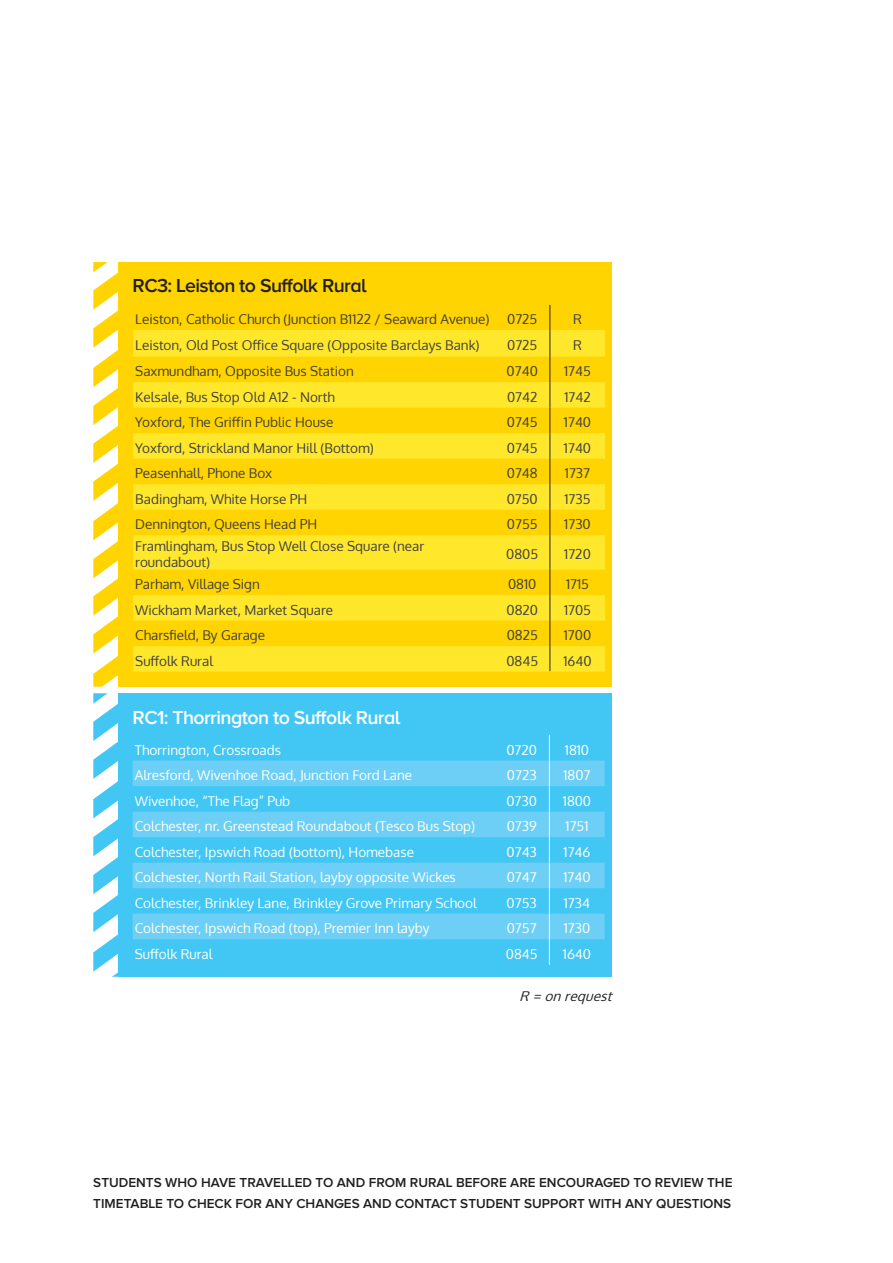
<style>
.page{position:relative;width:893px;height:1263px;background:#fff}
.page>*{position:absolute;margin:0;border:0;box-sizing:border-box;transform-origin:0 0}
.t1{font:600 19.5px "Proxima Nova A";letter-spacing:-.03em;color:#fff}
.t2{font:600 19.5px "Proxima Nova A";letter-spacing:-.03em;color:#221f1f}
.t3{font:13.5px/16.2px "Oxygen";color:#404041}
.t4{font:13.5px "Oxygen";color:#fff}
.t5{font:600 13.5px/21px "Proxima Nova A";color:#221f1f}
.t6{font:italic 13.5px "Oxygen";color:#221f1f}
</style>
<div class="page">
<div style="left:118px;top:262px;width:493px;height:425px;background:#ffd400"></div>
<svg style="left:93px;top:262px;width:25px;height:425px"></svg>
<svg style="left:133px;top:535px;width:472px;height:137px;fill:#ffe72c"></svg>
<svg style="left:133px;top:305px;width:472px;height:230px"></svg>
<hr style="left:550px;top:535px;width:1px;height:35px;background:#221f1f">
<svg style="left:550px;top:570px;width:1px;height:101px"></svg>
<div style="left:118px;top:693px;width:493px;height:284px;background:#42c7f4"></div>
<svg style="left:93px;top:693px;width:25px;height:284px"></svg>
<svg style="left:133px;top:735px;width:472px;height:230px"></svg>
<h1 class="t2" style="left:133px;top:278px;width:236px">RC3: Leiston to Suffolk Rural</h1>
<p class="t3" style="left:135px;top:312px;width:356px">Leiston, Catholic Church (Junction B1122 / Seaward Avenue)</p>
<p class="t3" style="left:507px;top:312px;width:32px">0725</p>
<p class="t3" style="left:573px;top:312px;width:10px">R</p>
<p class="t3" style="left:135px;top:337px;width:346px">Leiston, Old Post Office Square (Opposite Barclays Bank)</p>
<p class="t3" style="left:507px;top:339px;width:32px">0725</p>
<p class="t3" style="left:573px;top:339px;width:10px">R</p>
<p class="t3" style="left:135px;top:365px;width:220px">Saxmundham, Opposite Bus Station</p>
<p class="t3" style="left:507px;top:365px;width:33px">0740</p>
<p class="t3" style="left:564px;top:365px;width:28px">1745</p>
<p class="t3" style="left:135px;top:390px;width:201px">Kelsale, Bus Stop Old A12 - North</p>
<p class="t3" style="left:507px;top:390px;width:32px">0742</p>
<p class="t3" style="left:564px;top:390px;width:28px">1742</p>
<p class="t3" style="left:135px;top:414px;width:200px">Yoxford, The Griffin Public House</p>
<p class="t3" style="left:507px;top:416px;width:32px">0745</p>
<p class="t3" style="left:564px;top:416px;width:29px">1740</p>
<p class="t3" style="left:135px;top:441px;width:240px">Yoxford, Strickland Manor Hill (Bottom)</p>
<p class="t3" style="left:507px;top:441px;width:32px">0745</p>
<p class="t3" style="left:564px;top:441px;width:29px">1740</p>
<p class="t3" style="left:135px;top:467px;width:138px">Peasenhall, Phone Box</p>
<p class="t3" style="left:507px;top:467px;width:32px">0748</p>
<p class="t3" style="left:565px;top:467px;width:27px">1737</p>
<p class="t3" style="left:135px;top:492px;width:173px">Badingham, White Horse PH</p>
<p class="t3" style="left:507px;top:492px;width:33px">0750</p>
<p class="t3" style="left:564px;top:492px;width:28px">1735</p>
<p class="t3" style="left:135px;top:518px;width:183px">Dennington, Queens Head PH</p>
<p class="t3" style="left:507px;top:518px;width:32px">0755</p>
<p class="t3" style="left:564px;top:518px;width:28px">1730</p>
<p class="t3" style="left:135px;top:540px;width:291px">Framlingham, Bus Stop Well Close Square (near roundabout)</p>
<p class="t3" style="left:506px;top:548px;width:33px">0805</p>
<p class="t3" style="left:564px;top:548px;width:28px">1720</p>
<p class="t3" style="left:135px;top:578px;width:126px">Parham, Village Sign</p>
<p class="t3" style="left:508px;top:578px;width:30px">0810</p>
<p class="t3" style="left:566px;top:578px;width:24px">1715</p>
<p class="t3" style="left:135px;top:603px;width:199px">Wickham Market, Market Square</p>
<p class="t3" style="left:506px;top:603px;width:33px">0820</p>
<p class="t3" style="left:564px;top:603px;width:29px">1705</p>
<p class="t3" style="left:135px;top:627px;width:131px">Charsfield, By Garage</p>
<p class="t3" style="left:507px;top:629px;width:33px">0825</p>
<p class="t3" style="left:564px;top:629px;width:29px">1700</p>
<p class="t3" style="left:135px;top:653px;width:79px">Suffolk Rural</p>
<p class="t3" style="left:506px;top:654px;width:33px">0845</p>
<p class="t3" style="left:563px;top:654px;width:30px">1640</p>
<h1 class="t1" style="left:133px;top:709px;width:269px">RC1: Thorrington to Suffolk Rural</h1>
<p class="t4" style="left:135px;top:744px;width:148px">Thorrington, Crossroads</p>
<p class="t4" style="left:506px;top:744px;width:32px">0720</p>
<p class="t4" style="left:565px;top:744px;width:26px">1810</p>
<p class="t4" style="left:135px;top:770px;width:279px">Alresford, Wivenhoe Road, Junction Ford Lane</p>
<p class="t4" style="left:507px;top:770px;width:31px">0723</p>
<p class="t4" style="left:563px;top:770px;width:29px">1807</p>
<p class="t4" style="left:135px;top:795px;width:157px">Wivenhoe, “The Flag” Pub</p>
<p class="t4" style="left:506px;top:795px;width:32px">0730</p>
<p class="t4" style="left:563px;top:795px;width:30px">1800</p>
<p class="t4" style="left:135px;top:821px;width:342px">Colchester, nr. Greenstead Roundabout (Tesco Bus Stop)</p>
<p class="t4" style="left:507px;top:821px;width:32px">0739</p>
<p class="t4" style="left:565px;top:821px;width:24px">1751</p>
<p class="t4" style="left:135px;top:846px;width:281px">Colchester, Ipswich Road (bottom), Homebase</p>
<p class="t4" style="left:507px;top:846px;width:32px">0743</p>
<p class="t4" style="left:563px;top:846px;width:28px">1746</p>
<p class="t4" style="left:135px;top:872px;width:323px">Colchester, North Rail Station, layby opposite Wickes</p>
<p class="t4" style="left:507px;top:872px;width:32px">0747</p>
<p class="t4" style="left:563px;top:872px;width:29px">1740</p>
<p class="t4" style="left:135px;top:897px;width:344px">Colchester, Brinkley Lane, Brinkley Grove Primary School</p>
<p class="t4" style="left:507px;top:897px;width:32px">0753</p>
<p class="t4" style="left:564px;top:897px;width:28px">1734</p>
<p class="t4" style="left:135px;top:923px;width:296px">Colchester, Ipswich Road (top), Premier Inn layby</p>
<p class="t4" style="left:507px;top:923px;width:31px">0757</p>
<p class="t4" style="left:564px;top:923px;width:28px">1730</p>
<p class="t4" style="left:135px;top:945px;width:79px">Suffolk Rural</p>
<p class="t4" style="left:506px;top:948px;width:33px">0845</p>
<p class="t4" style="left:563px;top:948px;width:30px">1640</p>
<p class="t6" style="left:520px;top:990px;width:97px">R = on request</p>
<p class="t5" style="left:93px;top:1173px;width:641px">STUDENTS WHO HAVE TRAVELLED TO AND FROM RURAL BEFORE ARE ENCOURAGED TO REVIEW THE<br>TIMETABLE TO CHECK FOR ANY CHANGES AND CONTACT STUDENT SUPPORT WITH ANY QUESTIONS</p>
</div>
